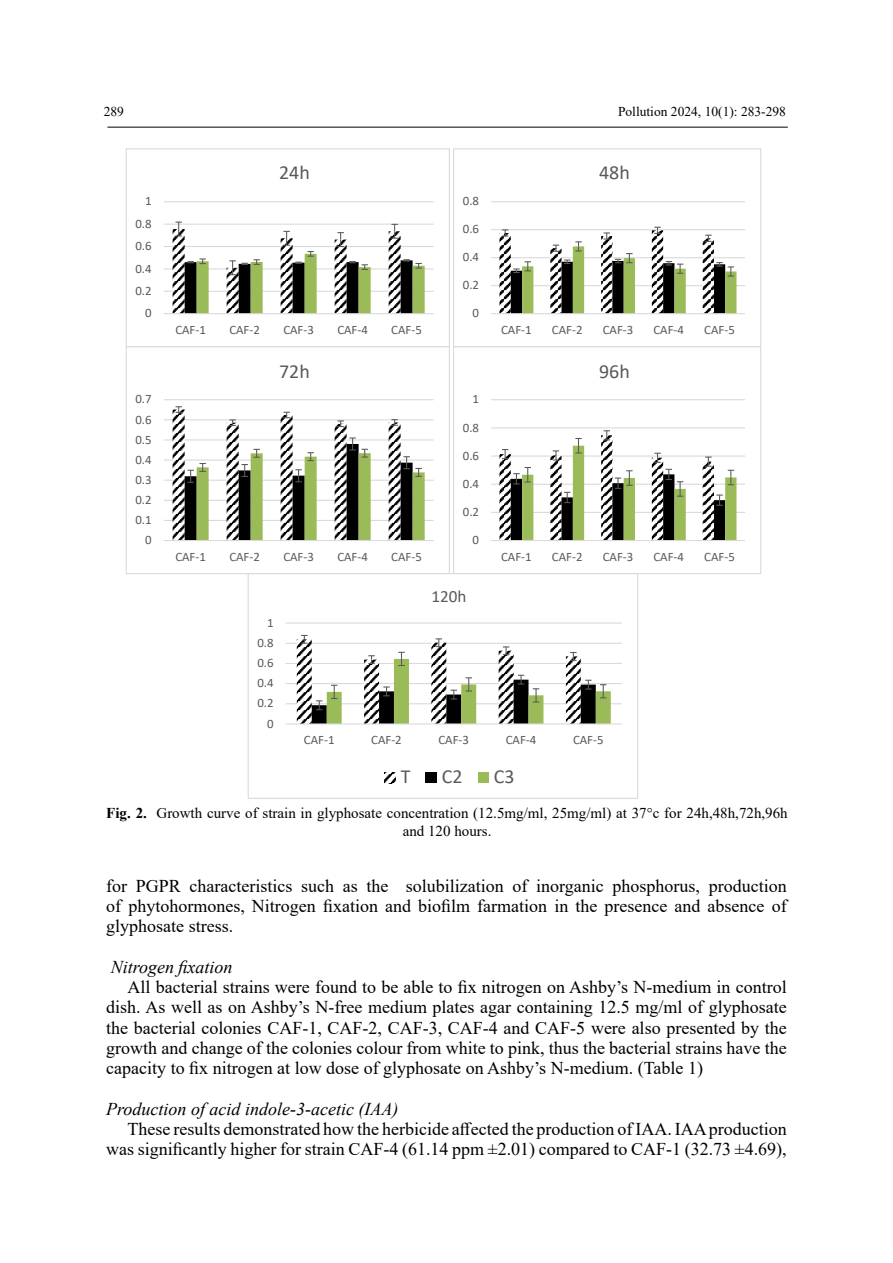
<style>
.page{position:relative;width:893px;height:1263px;background:#fff}
.page>*{position:absolute;margin:0;border:0;box-sizing:border-box;transform-origin:0 0}
.t1{font:19.95px "Calibri";color:#595959}
.t2{font:18px/20.2px "Times New Roman";color:#000;text-align:justify}
.t3{font:italic 18px "Times New Roman";color:#000}
.t4{font:17.1px "Times New Roman";color:#000}
.t5{font:17.1px "Calibri";color:#595959}
.t6{font:15px/18px "Times New Roman";color:#000;text-align:center}
.t7{font:13.5px "Times New Roman";color:#000}
.t8{font:12.9px "Calibri";color:#595959}
.s1{font-weight:700}
</style>
<div class="page">
<hr style="left:107px;top:127px;width:681px;height:1px;background:#000">
<hr style="left:164px;top:291px;width:270px;height:1px;background:#d9d9d9">
<hr style="left:164px;top:268px;width:270px;height:1px;background:#d9d9d9">
<hr style="left:164px;top:246px;width:270px;height:1px;background:#d9d9d9">
<hr style="left:164px;top:224px;width:270px;height:1px;background:#d9d9d9">
<hr style="left:164px;top:201px;width:270px;height:1px;background:#d9d9d9">
<svg style="left:173px;top:222px;width:252px;height:91px"></svg>
<hr style="left:164px;top:313px;width:270px;height:1px;background:#d9d9d9">
<div style="left:126px;top:149px;width:324px;height:198px;border:1px solid #d9d9d9"></div>
<hr style="left:491px;top:285px;width:254px;height:1px;background:#d9d9d9">
<hr style="left:491px;top:257px;width:254px;height:1px;background:#d9d9d9">
<hr style="left:491px;top:229px;width:254px;height:1px;background:#d9d9d9">
<hr style="left:491px;top:201px;width:254px;height:1px;background:#d9d9d9">
<svg style="left:499px;top:227px;width:237px;height:86px"></svg>
<hr style="left:491px;top:313px;width:254px;height:1px;background:#d9d9d9">
<div style="left:453px;top:149px;width:308px;height:198px;border:1px solid #d9d9d9"></div>
<hr style="left:164px;top:520px;width:270px;height:1px;background:#d9d9d9">
<hr style="left:164px;top:500px;width:270px;height:1px;background:#d9d9d9">
<hr style="left:164px;top:480px;width:270px;height:1px;background:#d9d9d9">
<hr style="left:164px;top:459px;width:270px;height:2px;background:#d9d9d9">
<hr style="left:164px;top:439px;width:270px;height:1px;background:#d9d9d9">
<hr style="left:164px;top:419px;width:270px;height:1px;background:#d9d9d9">
<hr style="left:164px;top:399px;width:270px;height:1px;background:#d9d9d9">
<svg style="left:173px;top:406px;width:252px;height:134px"></svg>
<hr style="left:164px;top:540px;width:270px;height:1px;background:#d9d9d9">
<div style="left:126px;top:346px;width:324px;height:228px;border:1px solid #d9d9d9"></div>
<hr style="left:491px;top:512px;width:254px;height:1px;background:#d9d9d9">
<hr style="left:491px;top:484px;width:254px;height:1px;background:#d9d9d9">
<hr style="left:491px;top:455px;width:254px;height:2px;background:#d9d9d9">
<hr style="left:491px;top:427px;width:254px;height:1px;background:#d9d9d9">
<hr style="left:491px;top:399px;width:254px;height:1px;background:#d9d9d9">
<svg style="left:499px;top:430px;width:237px;height:110px"></svg>
<hr style="left:491px;top:540px;width:254px;height:1px;background:#d9d9d9">
<div style="left:453px;top:346px;width:308px;height:228px;border:1px solid #d9d9d9"></div>
<hr style="left:286px;top:703px;width:336px;height:1px;background:#d9d9d9">
<hr style="left:286px;top:683px;width:336px;height:1px;background:#d9d9d9">
<hr style="left:286px;top:663px;width:336px;height:1px;background:#d9d9d9">
<hr style="left:286px;top:643px;width:336px;height:1px;background:#d9d9d9">
<hr style="left:286px;top:622px;width:336px;height:2px;background:#d9d9d9">
<svg style="left:297px;top:635px;width:314px;height:88px"></svg>
<hr style="left:286px;top:723px;width:336px;height:1px;background:#d9d9d9">
<svg style="left:385px;top:772px;width:11px;height:11px"></svg>
<div style="left:426px;top:772px;width:11px;height:11px;background:#000"></div>
<div style="left:478px;top:772px;width:11px;height:11px;background:#9bbb59"></div>
<div style="left:248px;top:573px;width:390px;height:226px;border:1px solid #d9d9d9"></div>
<p class="t7" style="left:104px;top:102px;width:22px">289</p>
<p class="t7" style="left:618px;top:102px;width:170px">Pollution 2024, 10(1): 283-298</p>
<p class="t8" style="left:145px;top:192px;width:8px">1</p>
<p class="t8" style="left:135px;top:215px;width:18px">0.8</p>
<p class="t8" style="left:135px;top:237px;width:18px">0.6</p>
<p class="t8" style="left:135px;top:259px;width:18px">0.4</p>
<p class="t8" style="left:135px;top:282px;width:18px">0.2</p>
<p class="t8" style="left:145px;top:304px;width:8px">0</p>
<p class="t8" style="left:135px;top:390px;width:18px">0.7</p>
<p class="t8" style="left:135px;top:410px;width:18px">0.6</p>
<p class="t8" style="left:135px;top:430px;width:18px">0.5</p>
<p class="t8" style="left:135px;top:450px;width:18px">0.4</p>
<p class="t8" style="left:135px;top:471px;width:18px">0.3</p>
<p class="t8" style="left:135px;top:491px;width:18px">0.2</p>
<p class="t8" style="left:135px;top:511px;width:18px">0.1</p>
<p class="t8" style="left:145px;top:531px;width:8px">0</p>
<p class="t1" style="left:279px;top:159px;width:32px">24h</p>
<p class="t8" style="left:175px;top:321px;width:32px">CAF-1</p>
<p class="t8" style="left:229px;top:321px;width:32px">CAF-2</p>
<p class="t8" style="left:283px;top:321px;width:32px">CAF-3</p>
<p class="t8" style="left:337px;top:321px;width:32px">CAF-4</p>
<p class="t8" style="left:391px;top:321px;width:32px">CAF-5</p>
<p class="t8" style="left:463px;top:192px;width:18px">0.8</p>
<p class="t8" style="left:463px;top:220px;width:18px">0.6</p>
<p class="t8" style="left:463px;top:248px;width:18px">0.4</p>
<p class="t8" style="left:463px;top:276px;width:18px">0.2</p>
<p class="t8" style="left:473px;top:304px;width:8px">0</p>
<p class="t1" style="left:279px;top:358px;width:32px">72h</p>
<p class="t8" style="left:175px;top:548px;width:32px">CAF-1</p>
<p class="t8" style="left:229px;top:548px;width:32px">CAF-2</p>
<p class="t8" style="left:283px;top:548px;width:32px">CAF-3</p>
<p class="t8" style="left:337px;top:548px;width:32px">CAF-4</p>
<p class="t8" style="left:391px;top:548px;width:32px">CAF-5</p>
<p class="t8" style="left:267px;top:613px;width:8px">1</p>
<p class="t8" style="left:257px;top:634px;width:18px">0.8</p>
<p class="t8" style="left:257px;top:654px;width:18px">0.6</p>
<p class="t8" style="left:257px;top:674px;width:18px">0.4</p>
<p class="t8" style="left:257px;top:694px;width:18px">0.2</p>
<p class="t8" style="left:267px;top:714px;width:8px">0</p>
<p class="t8" style="left:473px;top:390px;width:8px">1</p>
<p class="t8" style="left:463px;top:418px;width:18px">0.8</p>
<p class="t8" style="left:463px;top:446px;width:18px">0.6</p>
<p class="t8" style="left:463px;top:475px;width:18px">0.4</p>
<p class="t8" style="left:463px;top:503px;width:18px">0.2</p>
<p class="t8" style="left:473px;top:531px;width:8px">0</p>
<p class="t5" style="left:432px;top:585px;width:36px">120h</p>
<p class="t1" style="left:599px;top:159px;width:32px">48h</p>
<p class="t8" style="left:501px;top:321px;width:32px">CAF-1</p>
<p class="t8" style="left:552px;top:321px;width:32px">CAF-2</p>
<p class="t8" style="left:603px;top:321px;width:32px">CAF-3</p>
<p class="t8" style="left:653px;top:321px;width:32px">CAF-4</p>
<p class="t8" style="left:704px;top:321px;width:32px">CAF-5</p>
<p class="t1" style="left:599px;top:358px;width:32px">96h</p>
<p class="t8" style="left:501px;top:548px;width:32px">CAF-1</p>
<p class="t8" style="left:552px;top:548px;width:32px">CAF-2</p>
<p class="t8" style="left:603px;top:548px;width:32px">CAF-3</p>
<p class="t8" style="left:653px;top:548px;width:32px">CAF-4</p>
<p class="t8" style="left:704px;top:548px;width:32px">CAF-5</p>
<p class="t8" style="left:304px;top:731px;width:32px">CAF-1</p>
<p class="t8" style="left:371px;top:731px;width:32px">CAF-2</p>
<p class="t8" style="left:438px;top:731px;width:32px">CAF-3</p>
<p class="t8" style="left:506px;top:731px;width:32px">CAF-4</p>
<p class="t8" style="left:573px;top:731px;width:32px">CAF-5</p>
<p class="t1" style="left:401px;top:763px;width:11px">T</p>
<p class="t1" style="left:442px;top:763px;width:22px">C2</p>
<p class="t1" style="left:494px;top:763px;width:22px">C3</p>
<p class="t6" style="left:106px;top:804px;width:683px"><span class="s1">Fig. 2.</span> Growth curve of strain in glyphosate concentration (12.5mg/ml, 25mg/ml) at 37°c for 24h,48h,72h,96h and 120 hours.</p>
<p class="t4" style="left:109px;top:870px;width:223px">24h,48h,72h,96h and 120 hours.</p>
<p class="t2" style="left:106px;top:875px;width:682px">for PGPR characteristics such as the solubilization of inorganic phosphorus, production of phytohormones, Nitrogen fixation and biofilm farmation in the presence and absence of glyphosate stress.</p>
<p class="t3" style="left:111px;top:954px;width:123px">Nitrogen fixation</p>
<p class="t2" style="left:106px;top:976px;width:682px;text-indent:21px">All bacterial strains were found to be able to fix nitrogen on Ashby’s N-medium in control dish. As well as on Ashby’s N-free medium plates agar containing 12.5 mg/ml of glyphosate the bacterial colonies CAF-1, CAF-2, CAF-3, CAF-4 and CAF-5 were also presented by the growth and change of the colonies colour from white to pink, thus the bacterial strains have the capacity to fix nitrogen at low dose of glyphosate on Ashby’s N-medium. (Table 1)</p>
<p class="t3" style="left:106px;top:1096px;width:294px">Production of acid indole-3-acetic (IAA)</p>
<p class="t2" style="left:106px;top:1118px;width:682px;text-align:right">These results demonstrated how the herbicide affected the production of IAA. IAA production was significantly higher for strain CAF-4 (61.14 ppm ±2.01) compared to CAF-1 (32.73 ±4.69),</p>
</div>
